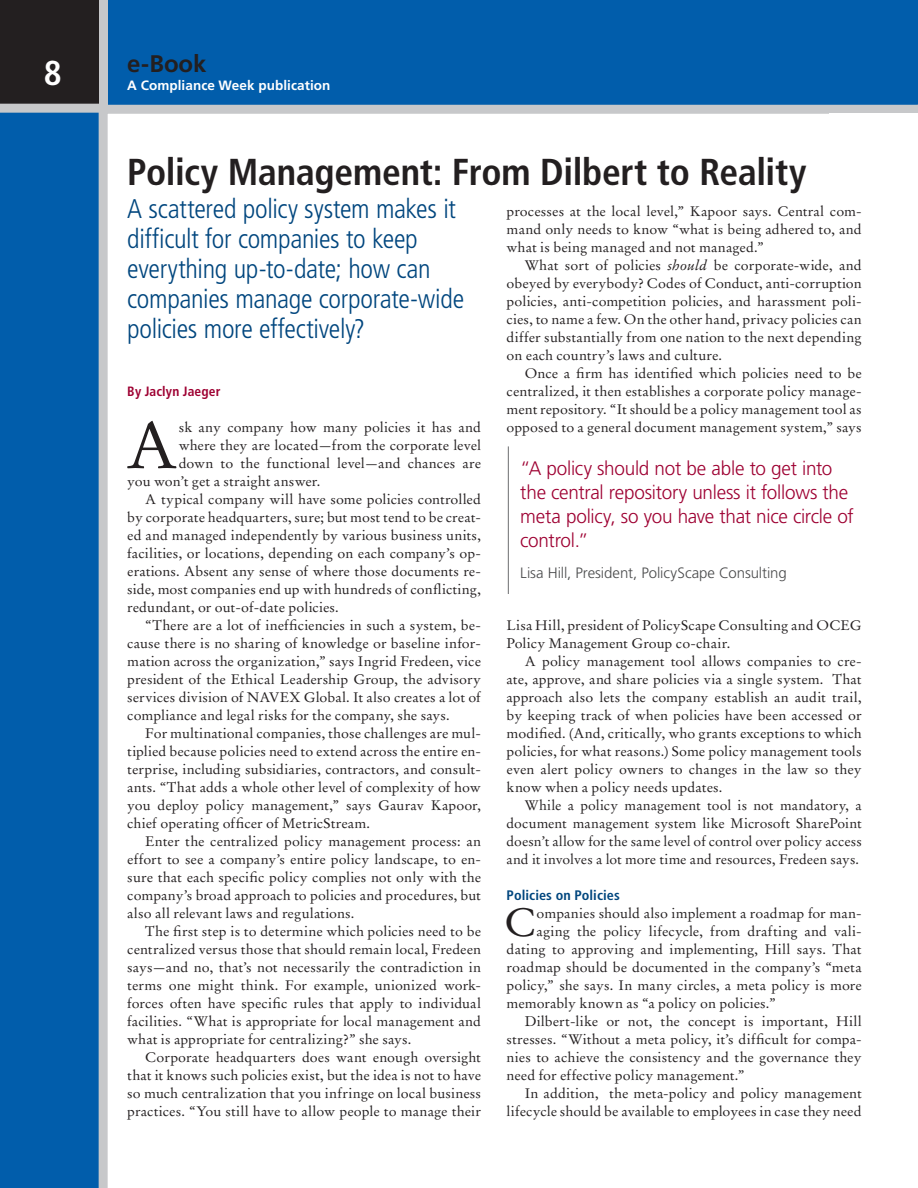
<style>
.page{position:relative;width:918px;height:1188px;background:#015dab}
.page>*{position:absolute;margin:0;border:0;box-sizing:border-box;transform-origin:0 0}
.Body_Copy_1st_Paragr{font:65.1px "Stempel Garamond LT Std";color:#231f20}
.section_title_1st_pa{font:39.45px "Stempel Garamond LT Std";color:#231f20}
.Headline{font:700 condensed 37.5px "Frutiger LT Std";letter-spacing:-.01em;color:#231f20}
.t1{font:700 condensed 34.5px "Frutiger LT Std";color:#fff}
.Subhead{font:300 condensed 27px/30px "Frutiger LT Std";letter-spacing:-.01em;color:#00467e}
.t2{font:700 24px "Frutiger LT Std";color:#231f20}
.Pullquote{font:300 19.5px/24px "Frutiger LT Std";letter-spacing:-.015em;color:#9e0132}
.Pullquote_Attributio{font:300 15px "Frutiger LT Std";letter-spacing:-.005em;color:#4b4c4d}
.Body_Copy{font:13.8px/18px "Stempel Garamond LT Std";letter-spacing:.005em;color:#231f20;text-align:justify}
.section_title_1st_pa-2{font:13.8px "Stempel Garamond LT Std";letter-spacing:.005em;color:#231f20}
.Body_Copy_1st_Paragr-2{font:13.8px "Stempel Garamond LT Std";letter-spacing:.01em;color:#231f20}
.Section_Title{font:700 condensed 13.8px "Frutiger LT Std";letter-spacing:.005em;color:#00467e}
.t3{font:700 13.5px "Frutiger LT Std";letter-spacing:.005em;color:#fff}
.Byline{font:700 condensed 13.5px "Frutiger LT Std";letter-spacing:.01em;color:#9e0132}
.s1{font-style:italic}
</style>
<div class="page">
<div style="left:99px;top:105px;width:818px;height:1083px;background:#fff"></div>
<svg style="left:0;top:0;width:108px;height:113px;background:#3c393a"></svg>
<div style="left:829px;top:113px;width:89px;height:1075px;background:#fff"></div>
<hr style="left:508px;top:446px;width:1px;height:148px;background:#6c6d70">
<h3 class="t1" style="left:44px;top:52px;width:19px">8</h3>
<h3 class="t2" style="left:127px;top:50px;width:81px">e-Book</h3>
<p class="t3" style="left:127px;top:77px;width:205px">A Compliance Week publication</p>
<p class="Headline" style="left:127px;top:150px;width:681px">Policy Management: From Dilbert to Reality</p>
<p class="Subhead" style="left:127px;top:194px;width:330px">A scattered policy system makes it difficult for companies to keep</p>
<p class="Subhead" style="left:127px;top:254px;width:305px">everything up-to-date; how can</p>
<p class="Subhead" style="left:127px;top:284px;width:338px">companies manage corporate-wide policies more effectively?</p>
<p class="Byline" style="left:127px;top:383px;width:95px">By Jaclyn Jaeger</p>
<p class="Body_Copy_1st_Paragr" style="left:126px;top:407px;width:54px">A</p>
<p class="Body_Copy_1st_Paragr-2" style="left:179px;top:419px;width:304px">sk any company how many policies it has and</p>
<p class="Body_Copy_1st_Paragr-2" style="left:179px;top:437px;width:304px">where they are located—from the corporate level</p>
<p class="Body_Copy_1st_Paragr-2" style="left:179px;top:455px;width:304px">down to the functional level—and chances are</p>
<p class="Body_Copy_1st_Paragr-2" style="left:127px;top:473px;width:195px">you won’t get a straight answer.</p>
<p class="Body_Copy" style="left:127px;top:490px;width:355px;text-indent:18px">A typical company will have some policies controlled by corporate headquarters, sure; but most tend to be creat&shy;ed and managed independently by various business units, facilities, or locations, depending on each company’s op&shy;erations. Absent any sense of where those documents re&shy;side, most companies end up with hundreds of conflicting, redundant, or out-of-date policies.</p>
<p class="Body_Copy" style="left:127px;top:616px;width:355px;text-indent:18px">“There are a lot of inefficiencies in such a system, be&shy;cause there is no sharing of knowledge or baseline infor&shy;mation across the organization,” says Ingrid Fredeen, vice president of the Ethical Leadership Group, the advisory services division of NAVEX Global. It also creates a lot of compliance and legal risks for the company, she says.</p>
<p class="Body_Copy" style="left:127px;top:724px;width:355px;text-indent:18px">For multinational companies, those challenges are mul&shy;tiplied because policies need to extend across the entire en&shy;terprise, including subsidiaries, contractors, and consult&shy;ants. “That adds a whole other level of complexity of how you deploy policy management,” says Gaurav Kapoor, chief operating officer of MetricStream.</p>
<p class="Body_Copy" style="left:127px;top:832px;width:355px;text-indent:18px">Enter the centralized policy management process: an effort to see a company’s entire policy landscape, to en&shy;sure that each specific policy complies not only with the company’s broad approach to policies and procedures, but also all relevant laws and regulations.</p>
<p class="Body_Copy" style="left:127px;top:922px;width:355px;text-indent:18px">The first step is to determine which policies need to be centralized versus those that should remain local, Fredeen says—and no, that’s not necessarily the contradiction in terms one might think. For example, unionized work&shy;forces often have specific rules that apply to individual facilities. “What is appropriate for local management and what is appropriate for centralizing?” she says.</p>
<p class="Body_Copy" style="left:127px;top:1048px;width:355px;text-indent:18px">Corporate headquarters does want enough oversight that it knows such policies exist, but the idea is not to have so much centralization that you infringe on local business practices. “You still have to allow people to manage their</p>
<p class="Body_Copy" style="left:507px;top:202px;width:357px">processes at the local level,” Kapoor says. Central com&shy;mand only needs to know “what is being adhered to, and what is being managed and not managed.”</p>
<p class="Body_Copy" style="left:507px;top:256px;width:357px;text-indent:18px">What sort of policies <span class="s1">should</span> be corporate-wide, and obeyed by everybody? Codes of Conduct, anti-corruption policies, anti-competition policies, and harassment poli&shy;cies, to name a few. On the other hand, privacy policies can differ substantially from one nation to the next depending on each country’s laws and culture.</p>
<p class="Body_Copy" style="left:507px;top:364px;width:357px;text-indent:18px">Once a firm has identified which policies need to be centralized, it then establishes a corporate policy manage&shy;ment repository. “It should be a policy management tool as opposed to a general document management system,” says</p>
<p class="Pullquote" style="left:520px;top:457px;width:335px">“A policy should not be able to get into the central repository unless it follows the meta policy, so you have that nice circle of control.”</p>
<p class="Pullquote_Attributio" style="left:520px;top:565px;width:268px">Lisa Hill, President, PolicyScape Consulting</p>
<p class="Body_Copy" style="left:507px;top:616px;width:357px">Lisa Hill, president of PolicyScape Consulting and OCEG<br>Policy Management Group co-chair.</p>
<p class="Body_Copy" style="left:507px;top:652px;width:357px;text-indent:18px">A policy management tool allows companies to cre&shy;ate, approve, and share policies via a single system. That approach also lets the company establish an audit trail, by keeping track of when policies have been accessed or modified. (And, critically, who grants exceptions to which policies, for what reasons.) Some policy management tools even alert policy owners to changes in the law so they know when a policy needs updates.</p>
<p class="Body_Copy" style="left:507px;top:796px;width:357px;text-indent:18px">While a policy management tool is not mandatory, a document management system like Microsoft SharePoint doesn’t allow for the same level of control over policy access and it involves a lot more time and resources, Fredeen says.</p>
<p class="Section_Title" style="left:507px;top:887px;width:115px">Policies on Policies</p>
<p class="section_title_1st_pa" style="left:504px;top:899px;width:33px">C</p>
<p class="section_title_1st_pa-2" style="left:537px;top:905px;width:327px">ompanies should also implement a roadmap for man-</p>
<p class="section_title_1st_pa-2" style="left:537px;top:923px;width:327px">aging the policy lifecycle, from drafting and vali-</p>
<p class="section_title_1st_pa-2" style="left:507px;top:941px;width:357px">dating to approving and implementing, Hill says. That</p>
<p class="section_title_1st_pa-2" style="left:507px;top:959px;width:357px">roadmap should be documented in the company’s “meta</p>
<p class="section_title_1st_pa-2" style="left:507px;top:977px;width:357px">policy,” she says. In many circles, a meta policy is more</p>
<p class="section_title_1st_pa-2" style="left:507px;top:995px;width:271px">memorably known as “a policy on policies.”</p>
<p class="Body_Copy" style="left:507px;top:1012px;width:357px;text-indent:18px">Dilbert-like or not, the concept is important, Hill stresses. “Without a meta policy, it’s difficult for compa&shy;nies to achieve the consistency and the governance they need for effective policy management.”</p>
<p class="Body_Copy" style="left:507px;top:1084px;width:357px;text-align:right">In addition, the meta-policy and policy management lifecycle should be available to employees in case they need</p>
</div>
